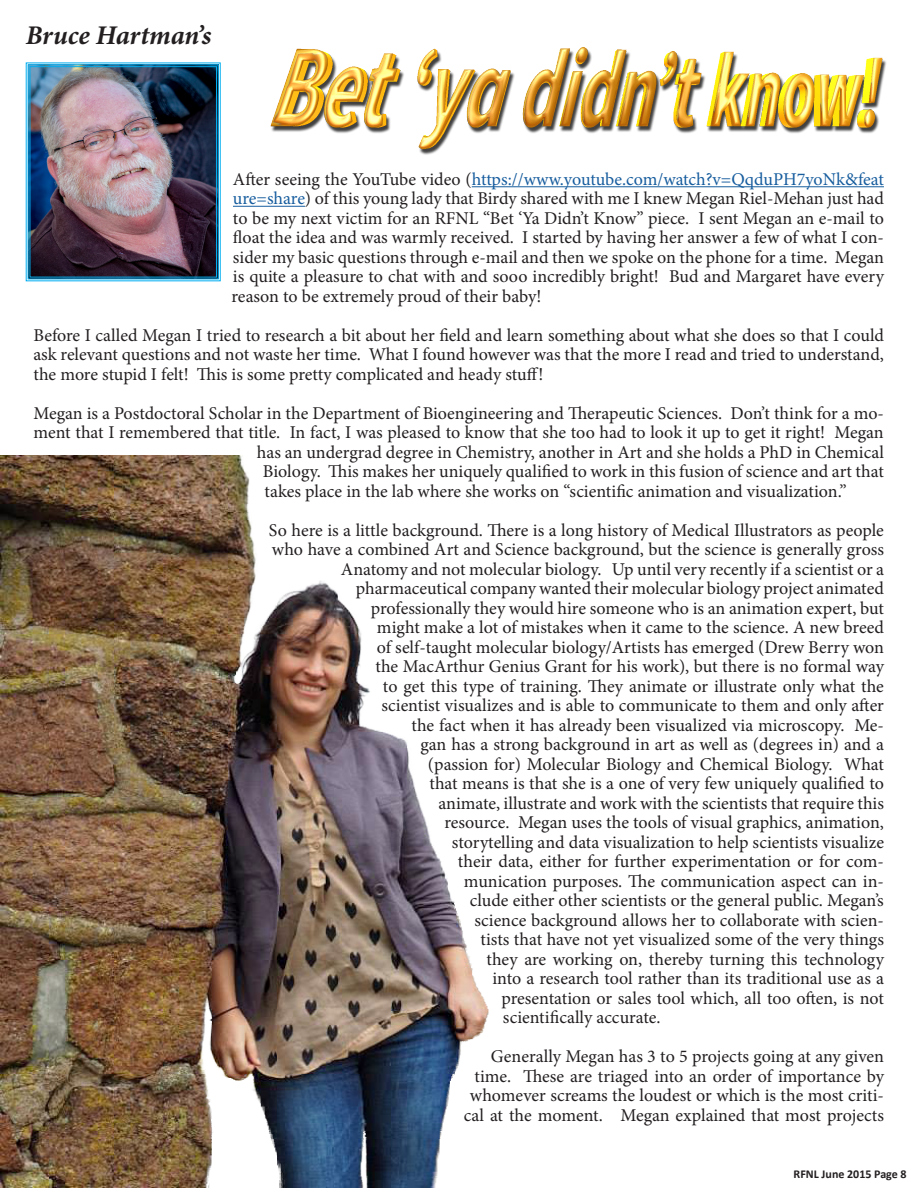
<style>
.page{position:relative;width:918px;height:1188px;background:#fff}
.page>*{position:absolute;margin:0;border:0;box-sizing:border-box;transform-origin:0 0}
.t1{font:italic 700 27px "Minion Pro";letter-spacing:-.005em;color:#231f20}
.t2{font:18px/19.5px "Minion Pro";color:#231f20;text-align:justify}
.t3{font:700 12px "Calibri";color:#231f20}
.s1{color:#175d9e}
</style>
<div class="page">
<img style="left:270px;top:47px;width:616px;height:141px">
<hr style="left:472px;top:186px;width:412px;height:1px;background:#175d9e">
<hr style="left:233px;top:206px;width:72px;height:1px;background:#175d9e">
<img style="left:0;top:455px;width:489px;height:733px">
<img style="left:25px;top:62px;width:196px;height:220px">
<div style="left:28px;top:64px;width:191px;height:215px;border:1px solid #00aeef"></div>
<div style="left:30px;top:66px;width:187px;height:211px;border:1px solid #00aeef"></div>
<p class="t1" style="left:26px;top:17px;width:187px">Bruce Hartman’s</p>
<p class="t2" style="left:231px;top:170px;width:654px">After seeing the YouTube video (<span class="s1">https://www.youtube.com/watch?v=QqduPH7yoNk&amp;feat ure=share</span>) of this young lady that Birdy shared with me I knew Megan Riel-Mehan just had to be my next victim for an RFNL “Bet ‘Ya Didn’t Know” piece. I sent Megan an e-mail to float the idea and was warmly received. I started by having her answer a few of what I con&shy;sider my basic questions through e-mail and then we spoke on the phone for a time. Megan is quite a pleasure to chat with and sooo incredibly bright! Bud and Margaret have every reason to be extremely proud of their baby!</p>
<p class="t2" style="left:33px;top:326px;width:852px">Before I called Megan I tried to research a bit about her field and learn something about what she does so that I could ask relevant questions and not waste her time. What I found however was that the more I read and tried to understand, the more stupid I felt! This is some pretty complicated and heady stuff!</p>
<p class="t2" style="left:33px;top:404px;width:852px">Megan is a Postdoctoral Scholar in the Department of Bioengineering and Therapeutic Sciences. Don’t think for a mo-</p>
<p class="t2" style="left:33px;top:423px;width:852px">ment that I remembered that title. In fact, I was pleased to know that she too had to look it up to get it right! Megan</p>
<p class="t2" style="left:257px;top:443px;width:629px">has an undergrad degree in Chemistry, another in Art and she holds a PhD in Chemical</p>
<p class="t2" style="left:263px;top:462px;width:622px">Biology. This makes her uniquely qualified to work in this fusion of science and art that</p>
<p class="t2" style="left:264px;top:482px;width:584px">takes place in the lab where she works on “scientific animation and visualization.”</p>
<p class="t2" style="left:269px;top:521px;width:616px">So here is a little background. There is a long history of Medical Illustrators as people</p>
<p class="t2" style="left:272px;top:540px;width:614px">who have a combined Art and Science background, but the science is generally gross</p>
<p class="t2" style="left:341px;top:560px;width:545px">Anatomy and not molecular biology. Up until very recently if a scientist or a</p>
<p class="t2" style="left:356px;top:579px;width:529px">pharmaceutical company wanted their molecular biology project animated</p>
<p class="t2" style="left:371px;top:599px;width:514px">professionally they would hire someone who is an animation expert, but</p>
<p class="t2" style="left:377px;top:618px;width:509px">might make a lot of mistakes when it came to the science. A new breed</p>
<p class="t2" style="left:377px;top:638px;width:509px">of self-taught molecular biology/Artists has emerged (Drew Berry won</p>
<p class="t2" style="left:375px;top:657px;width:510px">the MacArthur Genius Grant for his work), but there is no formal way</p>
<p class="t2" style="left:383px;top:677px;width:502px">to get this type of training. They animate or illustrate only what the</p>
<p class="t2" style="left:381px;top:696px;width:504px">scientist visualizes and is able to communicate to them and only after</p>
<p class="t2" style="left:411px;top:716px;width:474px">the fact when it has already been visualized via microscopy. Me-</p>
<p class="t2" style="left:420px;top:735px;width:465px">gan has a strong background in art as well as (degrees in) and a</p>
<p class="t2" style="left:428px;top:755px;width:457px">(passion for) Molecular Biology and Chemical Biology. What</p>
<p class="t2" style="left:429px;top:774px;width:456px">that means is that she is a one of very few uniquely qualified to</p>
<p class="t2" style="left:438px;top:794px;width:447px">animate, illustrate and work with the scientists that require this</p>
<p class="t2" style="left:444px;top:813px;width:441px">resource. Megan uses the tools of visual graphics, animation,</p>
<p class="t2" style="left:452px;top:833px;width:434px">storytelling and data visualization to help scientists visualize</p>
<p class="t2" style="left:458px;top:852px;width:428px">their data, either for further experimentation or for com-</p>
<p class="t2" style="left:464px;top:872px;width:422px">munication purposes. The communication aspect can in-</p>
<p class="t2" style="left:470px;top:891px;width:415px">clude either other scientists or the general public. Megan’s</p>
<p class="t2" style="left:474px;top:911px;width:411px">science background allows her to collaborate with scien-</p>
<p class="t2" style="left:480px;top:930px;width:405px">tists that have not yet visualized some of the very things</p>
<p class="t2" style="left:486px;top:950px;width:399px">they are working on, thereby turning this technology</p>
<p class="t2" style="left:492px;top:969px;width:393px">into a research tool rather than its traditional use as a</p>
<p class="t2" style="left:501px;top:989px;width:384px">presentation or sales tool which, all too often, is not</p>
<p class="t2" style="left:503px;top:1008px;width:159px">scientifically accurate.</p>
<p class="t2" style="left:464px;top:1047px;width:422px;text-align:right">Generally Megan has 3 to 5 projects going at any given time. These are triaged into an order of importance by whomever screams the loudest or which is the most criti&shy;cal at the moment. Megan explained that most projects</p>
<p class="t3" style="left:794px;top:1167px;width:115px">RFNL June 2015 Page 8</p>
</div>
